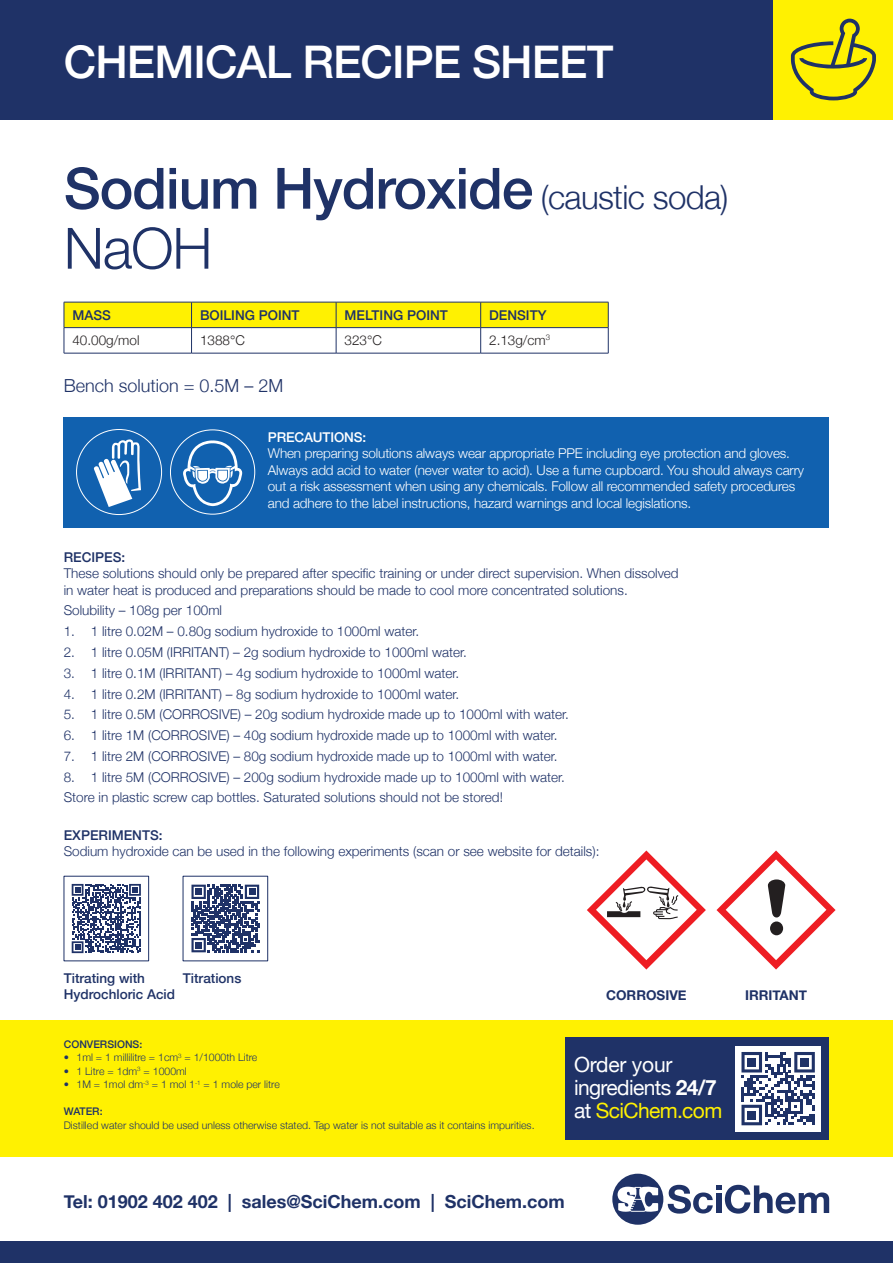
<style>
.page{position:relative;width:893px;height:1263px;background:#fff}
.page>*{position:absolute;margin:0;border:0;box-sizing:border-box;transform-origin:0 0}
.t1{font:500 57px/60px "Helvetica Neue";letter-spacing:-.02em;color:#1f3267}
.t2{font:500 45px "Helvetica Neue";letter-spacing:-.02em;color:#fff}
.Product_Copy{font:21px/22.5px "Helvetica Neue";letter-spacing:-.03em;color:#fff}
.t3{font:700 18px "Helvetica Neue";color:#1f3267}
.t4{font:300 18px "Helvetica Neue";color:#1f3267}
.t5{font:300 13.5px/16.5px "Helvetica Neue";color:#1f3267}
.t6{font:300 13.5px/16.5px "Helvetica Neue";letter-spacing:-.01em;color:#fff}
.t7{font:500 13.5px/16.5px "Helvetica Neue";color:#1f3267}
.t8{font:300 13.5px "Helvetica Neue";color:#231f20}
.t9{font:700 13.5px "Helvetica Neue";color:#1f3267}
.t10{font:300 10.5px "Helvetica Neue";color:#1f3267}
.t11{font:500 10.5px "Helvetica Neue";color:#1f3267}
.s1{font-weight:300;font-size:33px}
.s2{font-weight:300}
.s3{font-weight:500}
.s4{font-weight:700}
.s5{color:#fff101}
</style>
<div class="page">
<div style="left:0;top:1020px;width:893px;height:137px;background:#fff101"></div>
<div style="left:0;top:1242px;width:893px;height:21px;background:#1f3267"></div>
<div style="left:0;top:0;width:774px;height:119px;background:#1f3267"></div>
<div style="left:774px;top:0;width:119px;height:119px;background:#fff101"></div>
<div style="left:566px;top:1037px;width:263px;height:103px;background:#1f3267"></div>
<svg style="left:72px;top:884px;width:69px;height:69px"></svg>
<svg style="left:612px;top:1174px;width:217px;height:51px"></svg>
<svg style="left:64px;top:302px;width:545px;height:51px"></svg>
<hr style="left:64px;top:353px;width:128px;height:1px;background:#1f3267">
<hr style="left:192px;top:353px;width:144px;height:1px;background:#1f3267">
<hr style="left:336px;top:353px;width:145px;height:1px;background:#1f3267">
<hr style="left:481px;top:353px;width:127px;height:1px;background:#1f3267">
<svg style="left:587px;top:850px;width:119px;height:119px"></svg>
<svg style="left:191px;top:885px;width:68px;height:67px"></svg>
<svg style="left:791px;top:19px;width:85px;height:81px"></svg>
<div style="left:736px;top:1046px;width:85px;height:85px;background:#fff"></div>
<svg style="left:741px;top:1052px;width:74px;height:73px"></svg>
<div style="left:747px;top:1058px;width:9px;height:9px;background:#1f3267"></div>
<div style="left:800px;top:1058px;width:9px;height:9px;background:#1f3267"></div>
<div style="left:747px;top:1110px;width:9px;height:9px;background:#1f3267"></div>
<div style="left:64px;top:417px;width:765px;height:110px;background:#1161af"></div>
<svg style="left:93px;top:439px;width:48px;height:68px"></svg>
<svg style="left:183px;top:440px;width:59px;height:66px"></svg>
<svg style="left:716px;top:850px;width:120px;height:119px"></svg>
<p class="t2" style="left:64px;top:26px;width:551px">CHEMICAL RECIPE SHEET</p>
<p class="t1" style="left:64px;top:154px;width:666px">Sodium Hydroxide <span class="s1">(caustic soda)<br></span><span class="s2">NaOH</span></p>
<p class="t7" style="left:72px;top:305px;width:40px">MASS</p>
<p class="t7" style="left:200px;top:305px;width:101px">BOILING POINT</p>
<p class="t7" style="left:345px;top:305px;width:105px">MELTING POINT</p>
<p class="t7" style="left:489px;top:305px;width:59px">DENSITY</p>
<p class="t8" style="left:72px;top:329px;width:69px">40.00g/mol</p>
<p class="t8" style="left:200px;top:329px;width:46px">1388°C</p>
<p class="t8" style="left:345px;top:329px;width:39px">323°C</p>
<p class="t8" style="left:489px;top:329px;width:62px">2.13g/cm<sup>3</sup></p>
<p class="t4" style="left:64px;top:371px;width:221px">Bench solution = 0.5M – 2M</p>
<p class="t6" style="left:268px;top:428px;width:538px"><span class="s3">PRECAUTIONS:<br></span>When preparing solutions always wear appropriate PPE including eye protection and gloves.<br>Always add acid to water (never water to acid). Use a fume cupboard. You should always carry out a risk assessment when using any chemicals. Follow all recommended safety procedures and adhere to the label instructions, hazard warnings and local legislations.</p>
<p class="t5" style="left:64px;top:548px;width:616px"><span class="s3">RECIPES:<br></span>These solutions should only be prepared after specific training or under direct supervision. When dissolved in water heat is produced and preparations should be made to cool more concentrated solutions.</p>
<p class="t5" style="left:64px;top:601px;width:160px">Solubility – 108g per 100ml</p>
<p class="t5" style="left:64px;top:622px;width:357px">1. 1 litre 0.02M – 0.80g sodium hydroxide to 1000ml water.</p>
<p class="t5" style="left:64px;top:643px;width:405px">2. 1 litre 0.05M (IRRITANT) – 2g sodium hydroxide to 1000ml water.</p>
<p class="t5" style="left:64px;top:664px;width:397px">3. 1 litre 0.1M (IRRITANT) – 4g sodium hydroxide to 1000ml water.</p>
<p class="t5" style="left:64px;top:684px;width:397px">4. 1 litre 0.2M (IRRITANT) – 8g sodium hydroxide to 1000ml water.</p>
<p class="t5" style="left:64px;top:705px;width:507px">5. 1 litre 0.5M (CORROSIVE) – 20g sodium hydroxide made up to 1000ml with water.</p>
<p class="t5" style="left:64px;top:726px;width:495px">6. 1 litre 1M (CORROSIVE) – 40g sodium hydroxide made up to 1000ml with water.</p>
<p class="t5" style="left:64px;top:747px;width:495px">7. 1 litre 2M (CORROSIVE) – 80g sodium hydroxide made up to 1000ml with water.</p>
<p class="t5" style="left:64px;top:767px;width:503px">8. 1 litre 5M (CORROSIVE) – 200g sodium hydroxide made up to 1000ml with water.</p>
<p class="t5" style="left:64px;top:788px;width:441px">Store in plastic screw cap bottles. Saturated solutions should not be stored!</p>
<p class="t5" style="left:64px;top:825px;width:537px"><span class="s3">EXPERIMENTS:<br></span>Sodium hydroxide can be used in the following experiments (scan or see website for details):</p>
<p class="t7" style="left:64px;top:968px;width:113px">Titrating with<br>Hydrochloric Acid</p>
<p class="t7" style="left:183px;top:968px;width:60px">Titrations</p>
<p class="t11" style="left:64px;top:1036px;width:80px">CONVERSIONS:</p>
<p class="t10" style="left:64px;top:1049px;width:195px">• 1ml = 1 millilitre = 1cm<sup>3</sup> = 1/1000th Litre</p>
<p class="t10" style="left:64px;top:1063px;width:125px">• 1 Litre = 1dm<sup>3</sup> = 1000ml</p>
<p class="t10" style="left:64px;top:1076px;width:217px">• 1M = 1mol dm<sup>-3</sup> = 1 mol 1<sup>-1</sup> = 1 mole per litre</p>
<p class="t11" style="left:64px;top:1103px;width:40px">WATER:</p>
<p class="t10" style="left:64px;top:1117px;width:472px">Distilled water should be used unless otherwise stated. Tap water is not suitable as it contains impurities.</p>
<p class="t9" style="left:606px;top:984px;width:82px">CORROSIVE</p>
<p class="Product_Copy" style="left:574px;top:1055px;width:150px">Order your ingredients <span class="s4">24/7 </span>at <span class="s5">SciChem.com</span></p>
<p class="t9" style="left:745px;top:984px;width:63px">IRRITANT</p>
<p class="t3" style="left:64px;top:1187px;width:503px">Tel: 01902 402 402 | sales@SciChem.com | SciChem.com</p>
</div>
